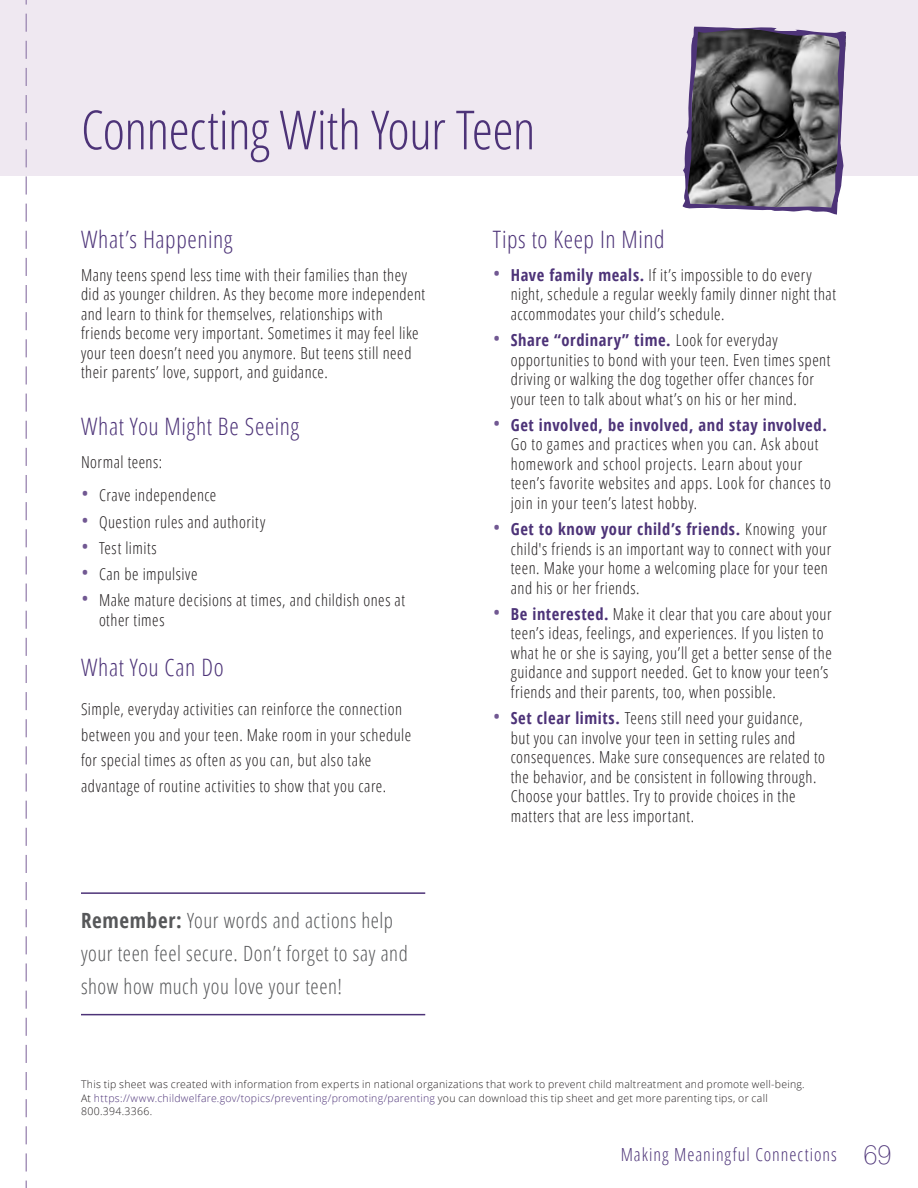
<style>
.page{position:relative;width:918px;height:1188px;background:#fff}
.page>*{position:absolute;margin:0;border:0;box-sizing:border-box;transform-origin:0 0}
.t1{font:300 condensed 54px "Open Sans";letter-spacing:-.015em;color:#4d3378}
.t2{font:300 condensed 24px "Open Sans";letter-spacing:.02em;color:#4d3378}
.t3{font:300 condensed 21px/33px "Open Sans";letter-spacing:.025em;color:#57585a}
.t4{font:300 condensed 18px "Open Sans";letter-spacing:.05em;color:#4d3378}
.t5{font:300 condensed 16.5px/19.5px "Open Sans";letter-spacing:.03em;color:#231f20}
.t6{font:300 10.5px/13.5px "Open Sans";letter-spacing:.025em;color:#231f20}
.s1{font-size:21px;color:#715892}
.s2{font-weight:700}
.s3{font-weight:700;color:#4d3378}
.s4{color:#4d3378}
.s5{font-family:"Lane";font-weight:400;font-size:27px}
</style>
<div class="page">
<div style="left:0;top:0;width:918px;height:176px;background:#efe8f1"></div>
<svg style="left:682px;top:26px;width:164px;height:189px;background:#737077"></svg>
<hr style="left:81px;top:892px;width:344px;height:2px;background:#4d3378">
<hr style="left:81px;top:1014px;width:344px;height:1px;background:#4d3378">
<svg style="left:26px;top:0;width:1px;height:1188px"></svg>
<h2 class="t1" style="left:81px;top:93px;width:456px">Connecting With Your Teen</h2>
<p class="t2" style="left:81px;top:223px;width:153px">What’s Happening</p>
<p class="t5" style="left:81px;top:265px;width:346px">Many teens spend less time with their families than they did as younger children. As they become more independent and learn to think for themselves, relationships with friends become very important. Sometimes it may feel like your teen doesn’t need you anymore. But teens still need their parents’ love, support, and guidance.</p>
<p class="t2" style="left:81px;top:410px;width:220px">What You Might Be Seeing</p>
<p class="t5" style="left:81px;top:452px;width:83px">Normal teens:</p>
<p class="t5" style="left:81px;top:485px;width:137px"><span class="s1">•</span> Crave independence</p>
<p class="t5" style="left:81px;top:511px;width:186px"><span class="s1">•</span> Question rules and authority</p>
<p class="t5" style="left:81px;top:538px;width:77px"><span class="s1">•</span> Test limits</p>
<p class="t5" style="left:81px;top:564px;width:118px"><span class="s1">•</span> Can be impulsive</p>
<p class="t5" style="left:99px;top:590px;width:308px;text-indent:-18px"><span class="s1">•</span> Make mature decisions at times, and childish ones at other times</p>
<p class="t2" style="left:81px;top:651px;width:144px">What You Can Do</p>
<p class="t5" style="left:81px;top:696px;width:332px;line-height:25.5px">Simple, everyday activities can reinforce the connection between you and your teen. Make room in your schedule for special times as often as you can, but also take advantage of routine activities to show that you care.</p>
<p class="t3" style="left:81px;top:903px;width:328px"><span class="s2">Remember:</span> Your words and actions help your teen feel secure. Don’t forget to say and show how much you love your teen!</p>
<p class="t2" style="left:493px;top:223px;width:173px">Tips to Keep In Mind</p>
<p class="t5" style="left:511px;top:265px;width:327px;text-indent:-18px"><span class="s1">•</span> <span class="s3">Have family meals.</span> If it’s impossible to do every night, schedule a regular weekly family dinner night that accommodates your child’s schedule.</p>
<p class="t5" style="left:511px;top:330px;width:321px;text-indent:-18px"><span class="s1">•</span> <span class="s3">Share “ordinary” time.</span> Look for everyday opportunities to bond with your teen. Even times spent driving or walking the dog together offer chances for your teen to talk about what’s on his or her mind.</p>
<p class="t5" style="left:511px;top:415px;width:322px;text-indent:-18px"><span class="s1">•</span> <span class="s3">Get involved, be involved, and stay involved.<br></span>Go to games and practices when you can. Ask about homework and school projects. Learn about your teen’s favorite websites and apps. Look for chances to join in your teen’s latest hobby.</p>
<p class="t5" style="left:511px;top:519px;width:322px;text-indent:-18px"><span class="s1">•</span> <span class="s3">Get to know your child’s friends.</span> Knowing your child's friends is an important way to connect with your teen. Make your home a welcoming place for your teen and his or her friends.</p>
<p class="t5" style="left:511px;top:604px;width:323px;text-indent:-18px"><span class="s1">•</span> <span class="s3">Be interested.</span> Make it clear that you care about your teen’s ideas, feelings, and experiences. If you listen to what he or she is saying, you’ll get a better sense of the guidance and support needed. Get to know your teen’s friends and their parents, too, when possible.</p>
<p class="t5" style="left:511px;top:708px;width:316px;text-indent:-18px"><span class="s1">•</span> <span class="s3">Set clear limits.</span> Teens still need your guidance, but you can involve your teen in setting rules and consequences. Make sure consequences are related to the behavior, and be consistent in following through.<br>Choose your battles. Try to provide choices in the matters that are less important.</p>
<p class="t6" style="left:81px;top:1077px;width:725px">This tip sheet was created with information from experts in national organizations that work to prevent child maltreatment and promote well-being.<br>At <span class="s4">https://www.childwelfare.gov/topics/preventing/promoting/parenting</span> you can download this tip sheet and get more parenting tips, or call<br>800.394.3366.</p>
<p class="t4" style="left:621px;top:1142px;width:272px">Making Meaningful Connections <span class="s5">69</span></p>
</div>
